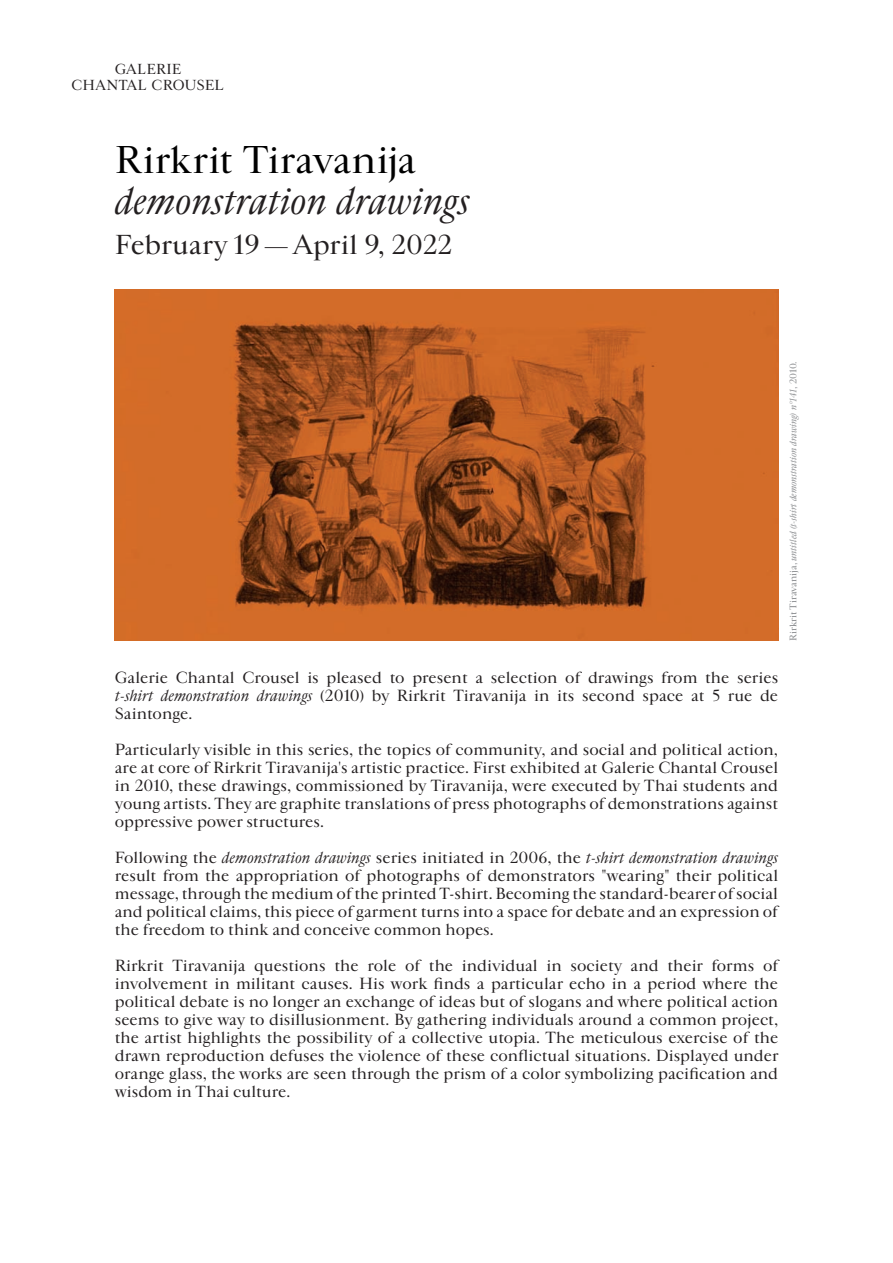
<style>
.page{position:relative;width:893px;height:1263px;background:#fff}
.page>*{position:absolute;margin:0;border:0;box-sizing:border-box;transform-origin:0 0}
.t1{font:italic 36px "Cardinal Crousel";color:#231f20}
.t2{font:36px "Cardinal Crousel";letter-spacing:-.01em;color:#000}
.t3{font:25.5px "Cardinal Crousel";color:#231f20}
.t4{font:15px/18px "Cardinal Crousel";color:#231f20;text-align:justify}
.t5{font:13.5px "Cardinal Crousel";color:#231f20}
.t6{font:italic 9px "Cardinal Crousel";color:#86888b}
.s1{font-style:normal}
.s2{font-style:italic}
</style>
<div class="page">
<img style="left:115px;top:289px;width:663px;height:351px">
<p class="t5" style="left:72px;top:61px;width:153px">¬π</p>
<h1 class="t2" style="left:115px;top:140px;width:303px">Rirkrit Tiravanija</h1>
<h1 class="t1" style="left:115px;top:180px;width:357px">demonstration drawings</h1>
<h2 class="t3" style="left:115px;top:231px;width:339px">February 19 — April 9, 2022</h2>
<p class="t6" style="left:788px;top:641px;width:281px;rotate:-90deg"><span class="s1">Rirkrit Tiravanija,</span> untitled (t-shirt demonstration drawing) n°141<span class="s1">, 2010.</span></p>
<p class="t4" style="left:115px;top:668px;width:665px">Galerie Chantal Crousel is pleased to present a selection of drawings from the series <span class="s2">t-shirt demonstration drawings</span> (2010) by Rirkrit Tiravanija in its second space at 5 rue de Saintonge.</p>
<p class="t4" style="left:115px;top:740px;width:665px">Particularly visible in this series, the topics of community, and social and political action, are at core of Rirkrit Tiravanija's artistic practice. First exhibited at Galerie Chantal Crousel in 2010, these drawings, commissioned by Tiravanija, were executed by Thai students and young artists. They are graphite translations of press photographs of demonstrations against oppressive power structures.</p>
<p class="t4" style="left:115px;top:848px;width:665px">Following the <span class="s2">demonstration drawings</span> series initiated in 2006, the <span class="s2">t-shirt demonstration drawings </span>result from the appropriation of photographs of demonstrators "wearing" their political message, through the medium of the printed T-shirt. Becoming the standard-bearer of social and political claims, this piece of garment turns into a space for debate and an expression of the freedom to think and conceive common hopes.</p>
<p class="t4" style="left:115px;top:956px;width:665px">Rirkrit Tiravanija questions the role of the individual in society and their forms of involvement in militant causes. His work finds a particular echo in a period where the political debate is no longer an exchange of ideas but of slogans and where political action seems to give way to disillusionment. By gathering individuals around a common project, the artist highlights the possibility of a collective utopia. The meticulous exercise of the drawn reproduction defuses the violence of these conflictual situations. Displayed under orange glass, the works are seen through the prism of a color symbolizing pacification and wisdom in Thai culture.</p>
</div>
